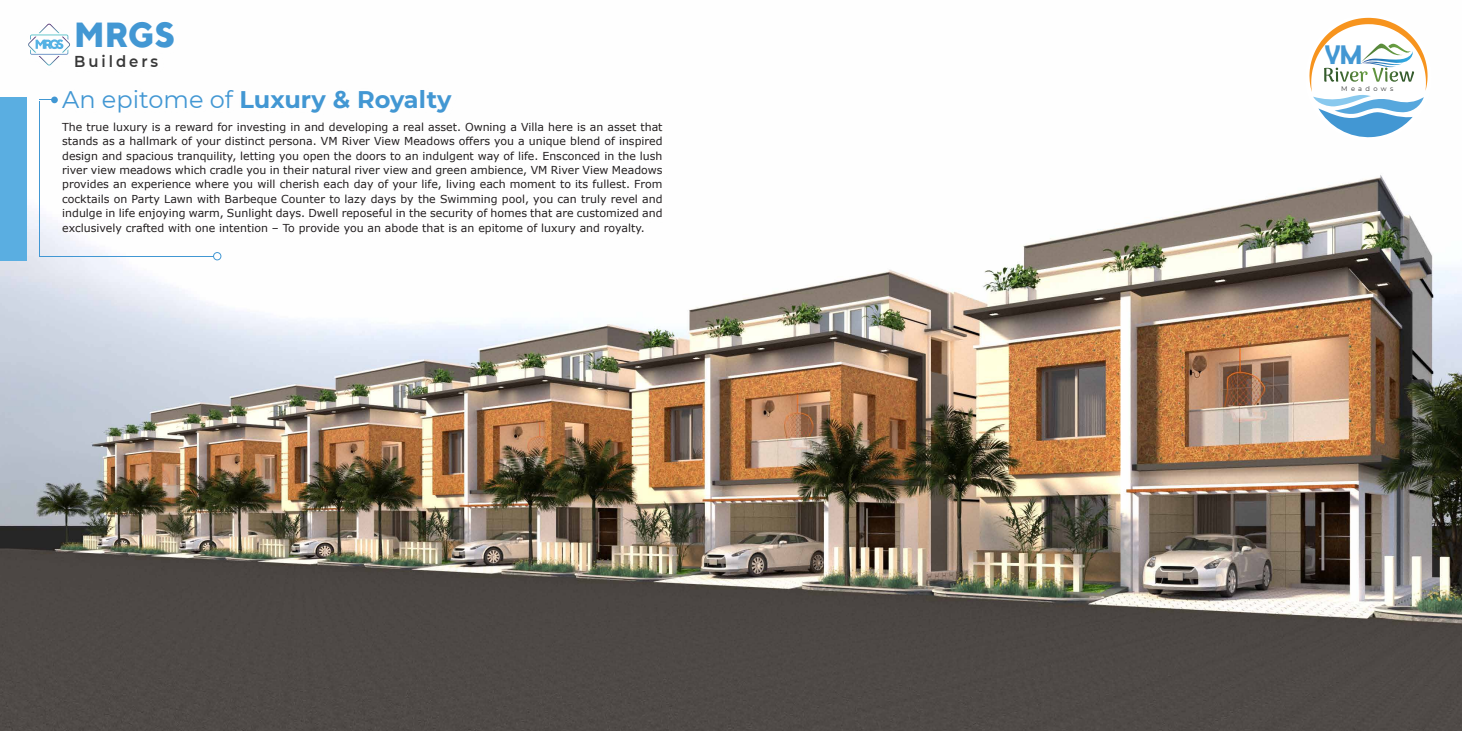
<style>
.page{position:relative;width:1462px;height:731px;background:#fff}
.page>*{position:absolute;margin:0;border:0;box-sizing:border-box;transform-origin:0 0}
.t1{font:800 34.86px "TT Norms";color:#4297d3;scale:.94 1}
.t2{font:26.67px "AKIRA190 GLYPSH Regular";color:#4297d3}
.t3{font:700 24.01px "Montserrat";color:#4297d3}
.t4{font:600 15.79px "Montserrat";letter-spacing:.2em;color:#383838;scale:.94 1}
.t5{font:10.99px/14.4px "Verdana";color:#231f20;text-align:justify}
.t6{font:6.69px "Montserrat";letter-spacing:.495em;color:#383838}
.s1{font-weight:400}
</style>
<div class="page">
<img style="left:0;top:96px;width:1462px;height:635px">
<img style="left:59px;top:96px;width:398px;height:22px">
<img style="left:59px;top:118px;width:613px;height:158px">
<div style="left:0;top:97px;width:26px;height:163px;background:#5aaee1"></div>
<svg style="left:39px;top:99px;width:12px;height:1px"></svg>
<hr style="left:39px;top:256px;width:175px;height:1px;background:#4197d3">
<hr style="left:39px;top:101px;width:1px;height:155px;background:#4197d3">
<div style="left:213px;top:252px;width:8px;height:8px;border:1px solid #4197d3;border-radius:50%"></div>
<div style="left:51px;top:97px;width:7px;height:6px;background:#4197d3;border-radius:50%"></div>
<svg style="left:28px;top:24px;width:42px;height:42px"></svg>
<div style="left:1305px;top:14px;width:127px;height:127px;background:#fff;border-radius:50%"></div>
<svg style="left:1309px;top:18px;width:118px;height:120px"></svg>
<h1 class="t1" style="left:74px;top:13px;width:109px">MRGS</h1>
<h3 class="t4" style="left:74px;top:50px;width:91px">Builders</h3>
<h3 class="t3" style="left:62px;top:82px;width:391px"><span class="s1">An epitome of</span> Luxury &amp; Royalty</h3>
<p class="t5" style="left:62px;top:119px;width:602px">The true luxury is a reward for investing in and developing a real asset. Owning a Villa here is an asset that stands as a hallmark of your distinct persona. VM River View Meadows offers you a unique blend of inspired design and spacious tranquility, letting you open the doors to an indulgent way of life. Ensconced in the lush river view meadows which cradle you in their natural river view and green ambience, VM River View Meadows provides an experience where you will cherish each day of your life, living each moment to its fullest. From cocktails on Party Lawn with Barbeque Counter to lazy days by the Swimming pool, you can truly revel and indulge in life enjoying warm, Sunlight days. Dwell reposeful in the security of homes that are customized and exclusively crafted with one intention – To provide you an abode that is an epitome of luxury and royalty.</p>
<h2 class="t2" style="left:1325px;top:40px;width:39px">VM</h2>
<p class="t6" style="left:1341px;top:84px;width:54px">Meadows</p>
</div>
